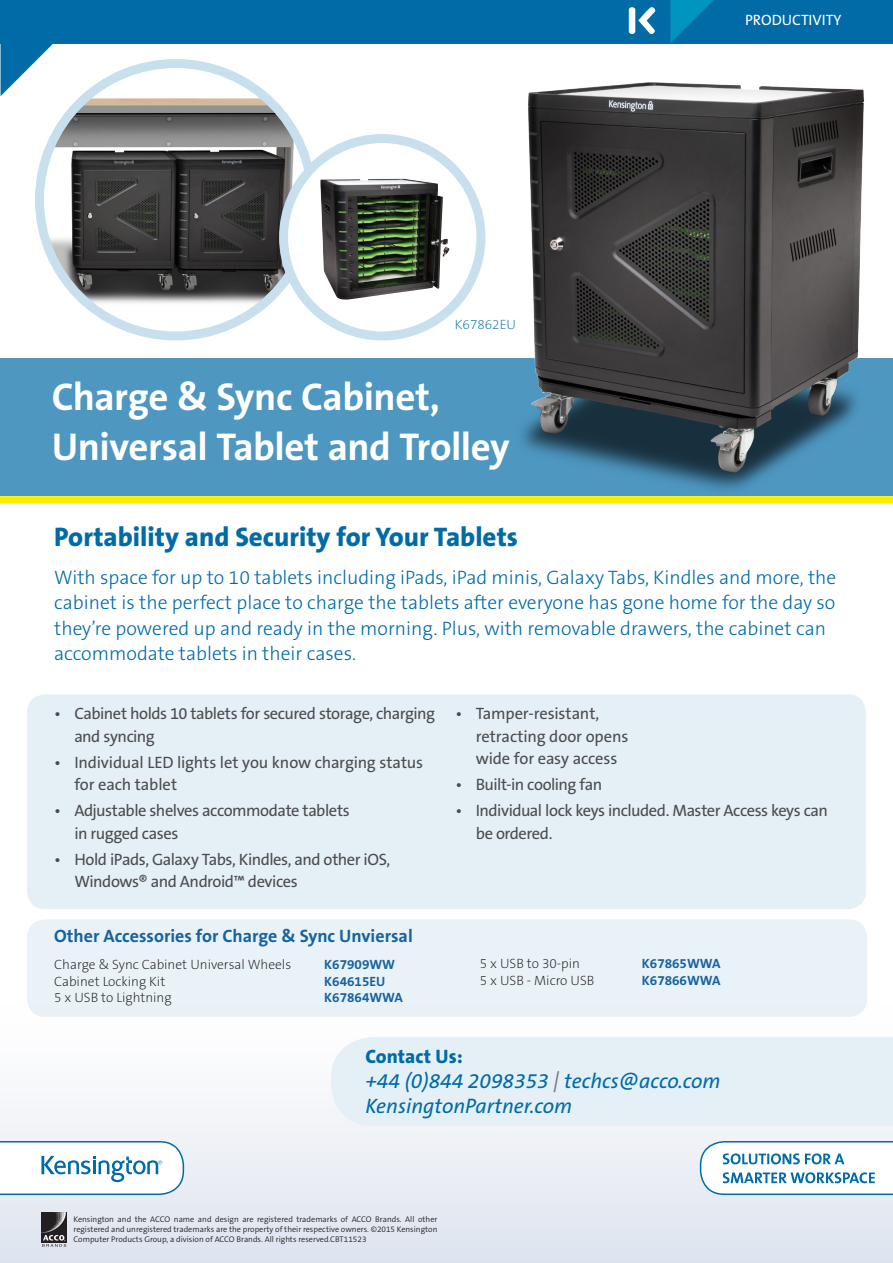
<style>
.page{position:relative;width:893px;height:1263px;background:#fff}
.page>*{position:absolute;margin:0;border:0;box-sizing:border-box;transform-origin:0 0}
.t1{font:39px "The Sans KENSINGTON7 Bd";letter-spacing:-.015em;color:#fff}
.Headline{font:27px "The Sans KENSINGTON8 XB";color:#006ba7}
.t2{font:italic 21px/25.2px "The Sans KENSINGTON5 Rg";color:#006ba7}
.Headline-2{font:19.5px/25.5px "The Sans KENSINGTON3 Li";color:#006ba7}
.t3{font:19.5px "The Sans KENSINGTON8 XB";color:#006ba7}
.t4{font:18px "The Sans KENSINGTON7 Bd";color:#17639f}
.t5{font:16.5px/22.5px "The Sans KENSINGTON5 Rg";letter-spacing:-.025em;color:#4b4c4d}
.t6{font:15px "The Sans KENSINGTON5 Rg";color:#fff}
.t7{font:13.5px "The Sans KENSINGTON2 XL";color:#231f20}
.t8{font:13.5px "The Sans KENSINGTON7 Bd";color:#17639f}
.t9{font:13.5px "The Sans KENSINGTON2 XL";color:#0e76ae}
.t10{font:8.25px/9.9px "The Sans KENSINGTON4 SL";color:#231f20;text-align:justify}
.s1{color:#76787b}
</style>
<div class="page">
<div style="left:0;top:358px;width:893px;height:137px;background:#4d97c1"></div>
<img style="left:39px;top:64px;width:273px;height:272px;border-radius:136px">
<div style="left:35px;top:59px;width:281px;height:281px;border:9px solid #c8dfee;border-radius:50%"></div>
<svg style="left:0;top:895px;width:893px;height:368px"></svg>
<div style="left:27px;top:694px;width:839px;height:215px;background:#e5eff6;border-radius:18px"></div>
<div style="left:0;top:496px;width:893px;height:8px;background:#fcee01"></div>
<img style="left:488px;top:82px;width:405px;height:422px">
<div style="left:1px;top:0;width:892px;height:43px;background:#006ba7"></div>
<svg style="left:638px;top:7px;width:18px;height:27px"></svg>
<div style="left:629px;top:7px;width:6px;height:27px;background:#fff;border-radius:3px"></div>
<svg style="left:1px;top:43px;width:54px;height:53px"></svg>
<svg style="left:670px;top:0;width:43px;height:43px"></svg>
<div style="left:284px;top:139px;width:197px;height:197px;background:#fff;border-radius:50%"></div>
<img style="left:320px;top:179px;width:129px;height:121px">
<div style="left:279px;top:134px;width:206px;height:206px;border:9px solid #c8dfee;border-radius:50%"></div>
<div style="left:42px;top:1213px;width:25px;height:29px;background:#231f20"></div>
<img style="left:42px;top:1213px;width:24px;height:20px">
<svg style="left:42px;top:1235px;width:24px;height:12px"></svg>
<svg style="left:0;top:1140px;width:185px;height:56px"></svg>
<svg style="left:699px;top:1140px;width:194px;height:56px"></svg>
<div style="left:331px;top:1037px;width:503px;height:89px;background:#e5eff6"></div>
<div style="left:834px;top:1037px;width:59px;height:89px;background:#e5eff6"></div>
<p class="t9" style="left:455px;top:317px;width:63px">K67862EU</p>
<p class="t1" style="left:52px;top:376px;width:390px">Charge &amp; Sync Cabinet,</p>
<p class="t1" style="left:52px;top:426px;width:460px">Universal Tablet and Trolley</p>
<p class="t6" style="left:745px;top:12px;width:98px">PRODUCTIVITY</p>
<p class="Headline" style="left:54px;top:523px;width:465px">Portability and Security for Your Tablets</p>
<p class="Headline-2" style="left:54px;top:565px;width:784px">With space for up to 10 tablets including iPads, iPad minis, Galaxy Tabs, Kindles and more, the cabinet is the perfect place to charge the tablets after everyone has gone home for the day so they’re powered up and ready in the morning. Plus, with removable drawers, the cabinet can accommodate tablets in their cases.</p>
<p class="t5" style="left:74px;top:703px;width:362px;text-indent:-20px">• Cabinet holds 10 tablets for secured storage, charging and syncing</p>
<p class="t5" style="left:74px;top:751px;width:350px;text-indent:-20px">• Individual LED lights let you know charging status for each tablet</p>
<p class="t5" style="left:74px;top:800px;width:277px;text-indent:-20px">• Adjustable shelves accommodate tablets in rugged cases</p>
<p class="t5" style="left:74px;top:848px;width:318px;text-indent:-20px">• Hold iPads, Galaxy Tabs, Kindles, and other iOS,<br>Windows® and Android™ devices</p>
<p class="t4" style="left:54px;top:926px;width:360px">Other Accessories for Charge &amp; Sync Unviersal</p>
<p class="t7" style="left:54px;top:957px;width:238px">Charge &amp; Sync Cabinet Universal Wheels</p>
<p class="t8" style="left:324px;top:957px;width:72px">K67909WW</p>
<p class="t7" style="left:54px;top:974px;width:113px">Cabinet Locking Kit</p>
<p class="t8" style="left:324px;top:974px;width:63px">K64615EU</p>
<p class="t7" style="left:54px;top:990px;width:119px">5 x USB to Lightning</p>
<p class="t8" style="left:324px;top:990px;width:80px">K67864WWA</p>
<p class="t5" style="left:476px;top:703px;width:154px;text-indent:-20px">• Tamper-resistant, retracting door opens wide for easy access</p>
<p class="t5" style="left:455px;top:774px;width:148px">• Built-in cooling fan</p>
<p class="t5" style="left:476px;top:800px;width:354px;text-indent:-20px">• Individual lock keys included. Master Access keys can be ordered.</p>
<p class="t7" style="left:480px;top:956px;width:102px">5 x USB to 30-pin</p>
<p class="t8" style="left:642px;top:956px;width:80px">K67865WWA</p>
<p class="t7" style="left:480px;top:973px;width:116px">5 x USB - Micro USB</p>
<p class="t8" style="left:642px;top:973px;width:80px">K67866WWA</p>
<p class="t3" style="left:365px;top:1046px;width:99px">Contact Us:</p>
<p class="t2" style="left:365px;top:1069px;width:357px">+44 (0)844 2098353 <span class="s1">|</span> techcs@acco.com<br>KensingtonPartner.com</p>
<p class="t10" style="left:74px;top:1214px;width:365px">Kensington and the ACCO name and design are registered trademarks of ACCO Brands. All other registered and unregistered trademarks are the property of their respective owners. ©2015 Kensington Computer Products Group, a division of ACCO Brands. All rights reserved.CBT11523</p>
</div>
